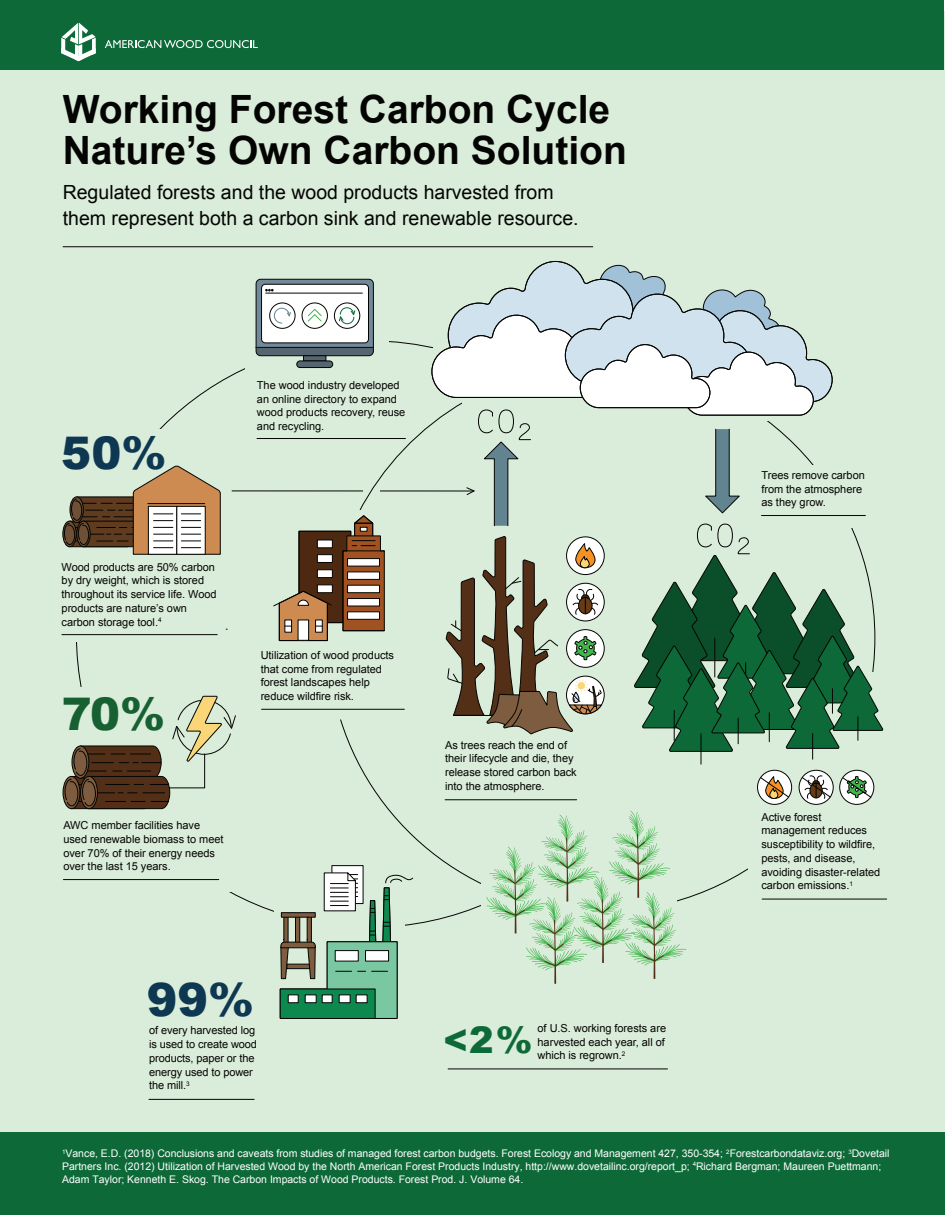
<style>
.page{position:relative;width:945px;height:1215px;background:#fff}
.page>*{position:absolute;margin:0;border:0;box-sizing:border-box;transform-origin:0 0}
.t1{font:900 45.9px "Arial";color:#0e3852}
.t2{font:900 45px "Arial";color:#176031}
.t3{font:900 45px "Arial";color:#0e3852}
.t4{font:700 39px/40.5px "Arial";color:#040503}
.t5{font:900 36.75px "Arial";color:#0d6a38}
.t6{font:19.5px/25.5px "Arial";color:#040503}
.t7{font:10.95px/13.8px "Arial";letter-spacing:-.005em;color:#040503}
.t8{font:10.5px/12.9px "Arial";color:#fff}
</style>
<div class="page">
<div style="left:0;top:11px;width:945px;height:1192px;background:#daecda"></div>
<hr style="left:232px;top:491px;width:242px;height:1px;background:#040503">
<svg style="left:273px;top:515px;width:112px;height:126px"></svg>
<div style="left:63px;top:776px;width:17px;height:33px;border:1px solid #040503;border-radius:50%"></div>
<svg style="left:65px;top:696px;width:171px;height:113px"></svg>
<div style="left:63px;top:521px;width:13px;height:26px;border:1px solid #040503;border-radius:50%"></div>
<svg style="left:64px;top:465px;width:157px;height:90px"></svg>
<svg style="left:280px;top:912px;width:36px;height:67px"></svg>
<div style="left:327px;top:942px;width:70px;height:76px;background:#79c8a1"></div>
<div style="left:280px;top:989px;width:95px;height:29px;background:#0d894f"></div>
<hr style="left:280px;top:1018px;width:117px;height:1px;background:#040503">
<div style="left:288px;top:995px;width:10px;height:8px;background:#fff;border:1px solid #040503"></div>
<div style="left:305px;top:995px;width:11px;height:8px;background:#fff;border:1px solid #040503"></div>
<svg style="left:322px;top:995px;width:10px;height:8px"></svg>
<svg style="left:339px;top:1001px;width:11px;height:2px"></svg>
<svg style="left:356px;top:1001px;width:11px;height:2px"></svg>
<div style="left:332px;top:865px;width:31px;height:39px;background:#fff;border:1px solid #040503"></div>
<svg style="left:324px;top:872px;width:89px;height:129px"></svg>
<svg style="left:303px;top:356px;width:23px;height:5px"></svg>
<div style="left:297px;top:361px;width:36px;height:7px;background:#566671;border-radius:3px"></div>
<div style="left:297px;top:361px;width:36px;height:7px;border:1px solid #040503;border-radius:3px"></div>
<svg style="left:256px;top:279px;width:118px;height:77px;background:#b8bec1"></svg>
<hr style="left:148px;top:503px;width:57px;height:1px;background:#040503">
<svg style="left:431px;top:246px;width:453px;height:738px"></svg>
<div style="left:0;top:1133px;width:945px;height:82px;background:#0d6a38"></div>
<hr style="left:445px;top:800px;width:132px;height:1px;background:#040503">
<hr style="left:257px;top:438px;width:149px;height:1px;background:#040503">
<hr style="left:448px;top:1069px;width:219px;height:1px;background:#040503">
<hr style="left:62px;top:634px;width:155px;height:1px;background:#040503">
<hr style="left:63px;top:879px;width:156px;height:1px;background:#040503">
<hr style="left:762px;top:899px;width:125px;height:1px;background:#040503">
<hr style="left:149px;top:1099px;width:105px;height:1px;background:#040503">
<hr style="left:262px;top:709px;width:142px;height:1px;background:#040503">
<hr style="left:761px;top:515px;width:104px;height:1px;background:#040503">
<hr style="left:63px;top:246px;width:530px;height:1px;background:#040503">
<div style="left:0;top:0;width:944px;height:69px;background:#0d6a38"></div>
<svg style="left:105px;top:40px;width:153px;height:8px"></svg>
<svg style="left:61px;top:23px;width:35px;height:38px"></svg>
<h3 class="t4" style="left:63px;top:91px;width:566px">Working Forest Carbon Cycle<br>Nature’s Own Carbon Solution</h3>
<h3 class="t6" style="left:63px;top:180px;width:517px">Regulated forests and the wood products harvested from them represent both a carbon sink and renewable resource.</h3>
<h2 class="t3" style="left:61px;top:421px;width:107px">50%</h2>
<p class="t7" style="left:62px;top:560px;width:157px">Wood products are 50% carbon by dry weight, which is stored throughout its service life. Wood products are nature’s own carbon storage tool.<sup>4</sup></p>
<h2 class="t2" style="left:62px;top:681px;width:105px">70%</h2>
<p class="t7" style="left:257px;top:378px;width:150px">The wood industry developed an online directory to expand wood products recovery, reuse and recycling.</p>
<p class="t7" style="left:261px;top:648px;width:135px">Utilization of wood products that come from regulated forest landscapes help reduce wildfire risk.</p>
<p class="t7" style="left:445px;top:738px;width:133px">As trees reach the end of their lifecycle and die, they release stored carbon back into the atmosphere.</p>
<p class="t7" style="left:761px;top:468px;width:105px">Trees remove carbon from the atmosphere as they grow.</p>
<p class="t7" style="left:63px;top:819px;width:162px">AWC member facilities have used renewable biomass to meet over 70% of their energy needs over the last 15 years.</p>
<p class="t7" style="left:761px;top:810px;width:120px">Active forest management reduces susceptibility to wildfire, pests, and disease, avoiding disaster-related carbon emissions.<sup>1</sup></p>
<h1 class="t1" style="left:147px;top:966px;width:109px">99%</h1>
<p class="t7" style="left:149px;top:1024px;width:109px">of every harvested log is used to create wood products, paper or the energy used to power the mill.<sup>3</sup></p>
<p class="t7" style="left:538px;top:1021px;width:130px;text-align:justify">of U.S. working forests are harvested each year, all of which is regrown.<sup>2</sup></p>
<h3 class="t5" style="left:444px;top:1013px;width:91px">&lt;2%</h3>
<p class="t8" style="left:62px;top:1147px;width:829px"><sup>1</sup>Vance, E.D. (2018) Conclusions and caveats from studies of managed forest carbon budgets. Forest Ecology and Management 427, 350-354; <sup>2</sup>Forestcarbondataviz.org; <sup>3</sup>Dovetail<br>Partners Inc. (2012) Utilization of Harvested Wood by the North American Forest Products Industry, http://www.dovetailinc.org/report_p; <sup>4</sup>Richard Bergman; Maureen Puettmann;<br>Adam Taylor; Kenneth E. Skog. The Carbon Impacts of Wood Products. Forest Prod. J. Volume 64.</p>
</div>
